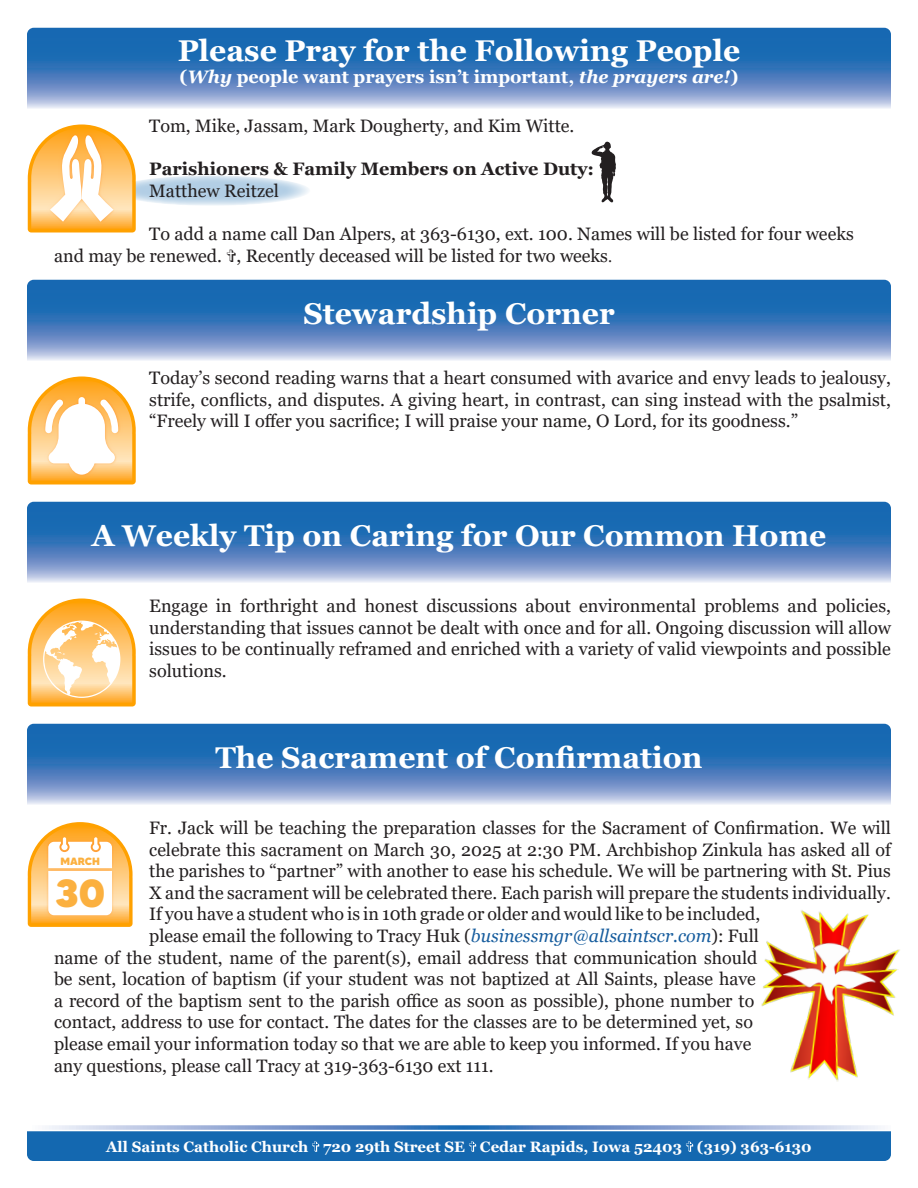
<style>
.page{position:relative;width:918px;height:1188px;background:#fff}
.page>*{position:absolute;margin:0;border:0;box-sizing:border-box;transform-origin:0 0}
.t1{font:800 39.15px "MADE Tommy Soft";color:#fbb03f}
.t2{font:700 30px "Georgia";color:#fff}
.t3{font:18px/21.6px "Georgia";color:#231f20;text-align:justify}
.t4{font:700 18px "Georgia";color:#fff}
.t5{font:700 18px "Georgia";color:#231f20}
.t6{font:700 15px "Georgia";color:#fff}
.t7{font:800 10.5px "MADE Tommy Soft";color:#fbb03f}
.s1{font-style:italic}
.s2{font-family:"Minion Pro"}
.s3{font-style:italic;color:#175d9e}
</style>
<div class="page">
<svg style="left:45px;top:1125px;width:836px;height:5px;background:#93add6"></svg>
<div style="left:27px;top:1131px;width:864px;height:30px;background:#1468b0"></div>
<svg style="left:113px;top:175px;width:197px;height:31px;background:#c3d9ea"></svg>
<svg style="left:27px;top:28px;width:864px;height:81px;background:#4d83c0"></svg>
<svg style="left:27px;top:280px;width:864px;height:81px;background:#4d83c0"></svg>
<svg style="left:28px;top:125px;width:108px;height:108px"></svg>
<svg style="left:28px;top:376px;width:108px;height:108px"></svg>
<svg style="left:27px;top:502px;width:864px;height:81px;background:#4d83c0"></svg>
<svg style="left:28px;top:598px;width:108px;height:108px"></svg>
<svg style="left:27px;top:724px;width:864px;height:81px;background:#4d83c0"></svg>
<svg style="left:28px;top:822px;width:105px;height:105px"></svg>
<img style="left:761px;top:910px;width:139px;height:172px">
<svg style="left:591px;top:141px;width:25px;height:61px"></svg>
<p class="t2" style="left:178px;top:32px;width:564px">Please Pray for the Following People</p>
<p class="t4" style="left:180px;top:65px;width:560px">(<span class="s1">Why</span> people want prayers isn’t important, <span class="s1">the prayers are!</span>)</p>
<p class="t3" style="left:149px;top:115px;width:427px">Tom, Mike, Jassam, Mark Dougherty, and Kim Witte.</p>
<p class="t5" style="left:149px;top:157px;width:446px">Parishioners &amp; Family Members on Active Duty:</p>
<p class="t3" style="left:149px;top:180px;width:131px">Matthew Reitzel</p>
<p class="t3" style="left:149px;top:223px;width:706px">To add a name call Dan Alpers, at 363-6130, ext. 100. Names will be listed for four weeks</p>
<p class="t3" style="left:54px;top:245px;width:560px">and may be renewed. , Recently deceased will be listed for two weeks<span class="s2">.</span></p>
<p class="t2" style="left:303px;top:294px;width:313px">Stewardship Corner</p>
<p class="t3" style="left:149px;top:367px;width:743px">Today’s second reading warns that a heart consumed with avarice and envy leads to jealousy, strife, conflicts, and disputes. A giving heart, in contrast, can sing instead with the psalmist, “Freely will I offer you sacrifice; I will praise your name, O Lord, for its goodness.”</p>
<p class="t2" style="left:92px;top:516px;width:736px">A Weekly Tip on Caring for Our Common Home</p>
<p class="t3" style="left:149px;top:595px;width:743px">Engage in forthright and honest discussions about environmental problems and policies, understanding that issues cannot be dealt with once and for all. Ongoing discussion will allow issues to be continually reframed and enriched with a variety of valid viewpoints and possible solutions.</p>
<p class="t2" style="left:215px;top:738px;width:489px">The Sacrament of Confirmation</p>
<p class="t3" style="left:149px;top:817px;width:743px">Fr. Jack will be teaching the preparation classes for the Sacrament of Confirmation. We will celebrate this sacrament on March 30, 2025 at 2:30 PM. Archbishop Zinkula has asked all of the parishes to “partner” with another to ease his schedule. We will be partnering with St. Pius X and the sacrament will be celebrated there. Each parish will prepare the students individually.</p>
<p class="t3" style="left:149px;top:904px;width:613px">If you have a student who is in 10th grade or older and would like to be included,</p>
<p class="t3" style="left:149px;top:925px;width:611px">please email the following to Tracy Huk (<span class="s3">businessmgr@allsaintscr.com</span>): Full</p>
<p class="t3" style="left:54px;top:947px;width:705px">name of the student, name of the parent(s), email address that communication should</p>
<p class="t3" style="left:54px;top:969px;width:703px">be sent, location of baptism (if your student was not baptized at All Saints, please have</p>
<p class="t3" style="left:54px;top:990px;width:702px">a record of the baptism sent to the parish office as soon as possible), phone number to</p>
<p class="t3" style="left:54px;top:1012px;width:700px">contact, address to use for contact. The dates for the classes are to be determined yet, so</p>
<p class="t3" style="left:54px;top:1033px;width:699px">please email your information today so that we are able to keep you informed. If you have</p>
<p class="t3" style="left:54px;top:1055px;width:441px">any questions, please call Tracy at 319-363-6130 ext 111.</p>
<p class="t7" style="left:60px;top:854px;width:41px">MARCH</p>
<p class="t1" style="left:55px;top:868px;width:51px">30</p>
<p class="t6" style="left:106px;top:1137px;width:707px">All Saints Catholic Church 720 29th Street SE Cedar Rapids, Iowa 52403 (319) 363-6130</p>
</div>
